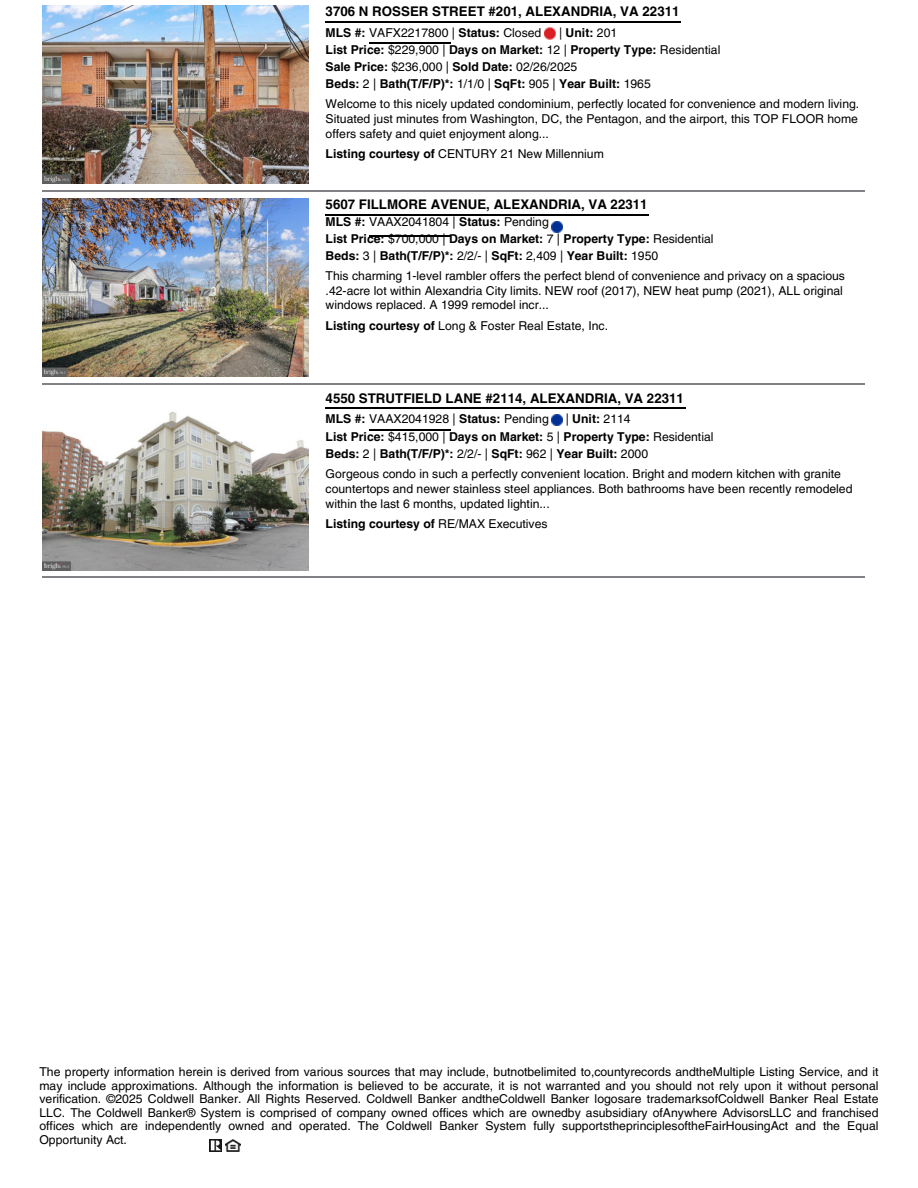
<style>
.page{position:relative;width:918px;height:1188px;background:#fff}
.page>*{position:absolute;margin:0;border:0;box-sizing:border-box;transform-origin:0 0}
.t1{font:700 13.35px "Helvetica LT Pro";color:#000}
.t2{font:12.15px/13.5px "Helvetica LT Pro";color:#000;text-align:justify}
.t3{font:700 12.15px/16.8px "Helvetica LT Pro";color:#000}
.s1{font-weight:700}
.s2{font-weight:400}
.s3{font-weight:400;color:#fff}
</style>
<div class="page">
<img style="left:42px;top:6px;width:267px;height:177px">
<hr style="left:326px;top:21px;width:355px;height:1px;background:#000">
<hr style="left:369px;top:42px;width:81px;height:1px;background:#000">
<svg style="left:545px;top:28px;width:11px;height:11px"></svg>
<hr style="left:42px;top:190px;width:823px;height:1px;background:#818285">
<img style="left:42px;top:199px;width:267px;height:178px">
<hr style="left:326px;top:214px;width:323px;height:2px;background:#000">
<hr style="left:369px;top:236px;width:81px;height:1px;background:#000">
<svg style="left:551px;top:221px;width:11px;height:11px"></svg>
<hr style="left:42px;top:383px;width:823px;height:2px;background:#818285">
<img style="left:42px;top:411px;width:267px;height:159px">
<hr style="left:326px;top:408px;width:360px;height:1px;background:#000">
<hr style="left:369px;top:429px;width:81px;height:1px;background:#000">
<svg style="left:551px;top:415px;width:11px;height:11px"></svg>
<hr style="left:42px;top:577px;width:823px;height:1px;background:#818285">
<svg style="left:210px;top:1139px;width:12px;height:13px"></svg>
<img style="left:225px;top:1139px;width:16px;height:13px">
<p class="t1" style="left:326px;top:6px;width:355px">3706 N ROSSER STREET #201, ALEXANDRIA, VA 22311</p>
<p class="t2" style="left:326px;top:27px;width:217px"><span class="s1">MLS #:</span> VAFX2217800 | <span class="s1">Status:</span> Closed</p>
<p class="t3" style="left:559px;top:25px;width:60px"><span class="s2">|</span> Unit: <span class="s2">201</span></p>
<p class="t3" style="left:326px;top:43px;width:396px">List Price: <span class="s2">$229,900 |</span> Days on Market: <span class="s2">12 |</span> Property Type: <span class="s2">Residential<br></span>Sale Price: <span class="s2">$236,000 |</span> Sold Date: <span class="s2">02/26/2025<br></span>Beds: <span class="s2">2 |</span> Bath(T/F/P)*: <span class="s2">1/1/0 |</span> SqFt: <span class="s2">905 |</span> Year Built: <span class="s2">1965</span><span class="s3">.</span></p>
<p class="t2" style="left:326px;top:99px;width:535px">Welcome to this nicely updated condominium, perfectly located for convenience and modern living.</p>
<h1 class="t2" style="left:326px;top:113px;width:534px">Situated just minutes from Washington, DC, the Pentagon, and the airport, this TOP FLOOR home</h1>
<p class="t2" style="left:326px;top:128px;width:225px">offers safety and quiet enjoyment along...</p>
<p class="t2" style="left:326px;top:148px;width:280px"><span class="s1">Listing courtesy of</span> CENTURY 21 New Millennium</p>
<p class="t1" style="left:326px;top:200px;width:324px">5607 FILLMORE AVENUE, ALEXANDRIA, VA 22311</p>
<h1 class="t3" style="left:326px;top:215px;width:389px">MLS #: <span class="s2">VAAX2041804 |</span> Status: <span class="s2">Pending<br></span>List Price: <span class="s2">$700,000 |</span> Days on Market: <span class="s2">7 |</span> Property Type: <span class="s2">Residential<br></span>Beds: <span class="s2">3 |</span> Bath(T/F/P)*: <span class="s2">2/2/- |</span> SqFt: <span class="s2">2,409 |</span> Year Built: <span class="s2">1950</span><span class="s3">.</span></h1>
<p class="t2" style="left:326px;top:270px;width:521px">This charming 1-level rambler offers the perfect blend of convenience and privacy on a spacious</p>
<p class="t2" style="left:326px;top:285px;width:519px">.42-acre lot within Alexandria City limits. NEW roof (2017), NEW heat pump (2021), ALL original</p>
<p class="t2" style="left:326px;top:299px;width:225px">windows replaced. A 1999 remodel incr...</p>
<p class="t2" style="left:326px;top:320px;width:284px"><span class="s1">Listing courtesy of</span> Long &amp; Foster Real Estate, Inc.</p>
<p class="t1" style="left:326px;top:393px;width:360px">4550 STRUTFIELD LANE #2114, ALEXANDRIA, VA 22311</p>
<p class="t2" style="left:326px;top:413px;width:225px"><span class="s1">MLS #:</span> VAAX2041928 | <span class="s1">Status:</span> Pending</p>
<p class="t2" style="left:566px;top:413px;width:66px">| <span class="s1">Unit:</span> 2114</p>
<p class="t3" style="left:326px;top:430px;width:389px">List Price: <span class="s2">$415,000 |</span> Days on Market: <span class="s2">5 |</span> Property Type: <span class="s2">Residential<br></span>Beds: <span class="s2">2 |</span> Bath(T/F/P)*: <span class="s2">2/2/- |</span> SqFt: <span class="s2">962 |</span> Year Built: <span class="s2">2000</span><span class="s3">.</span></p>
<p class="t2" style="left:326px;top:468px;width:517px">Gorgeous condo in such a perfectly convenient location. Bright and modern kitchen with granite</p>
<p class="t2" style="left:326px;top:483px;width:528px">countertops and newer stainless steel appliances. Both bathrooms have been recently remodeled</p>
<p class="t2" style="left:326px;top:498px;width:226px">within the last 6 months, updated lightin...</p>
<p class="t3" style="left:326px;top:516px;width:224px">Listing courtesy of <span class="s2">RE/MAX Executives</span></p>
<p class="t2" style="left:39px;top:1066px;width:841px">The property information herein is derived from various sources that may include, butnotbelimited to,countyrecords andtheMultiple Listing Service, and it may include approximations. Although the information is believed to be accurate, it is not warranted and you should not rely upon it without personal verification. ©2025 Coldwell Banker. All Rights Reserved. Coldwell Banker andtheColdwell Banker logosare trademarksofColdwell Banker Real Estate LLC. The Coldwell Banker® System is comprised of company owned offices which are ownedby asubsidiary ofAnywhere AdvisorsLLC and franchised offices which are independently owned and operated. The Coldwell Banker System fully supportstheprinciplesoftheFairHousingAct and the Equal Opportunity Act.</p>
</div>
